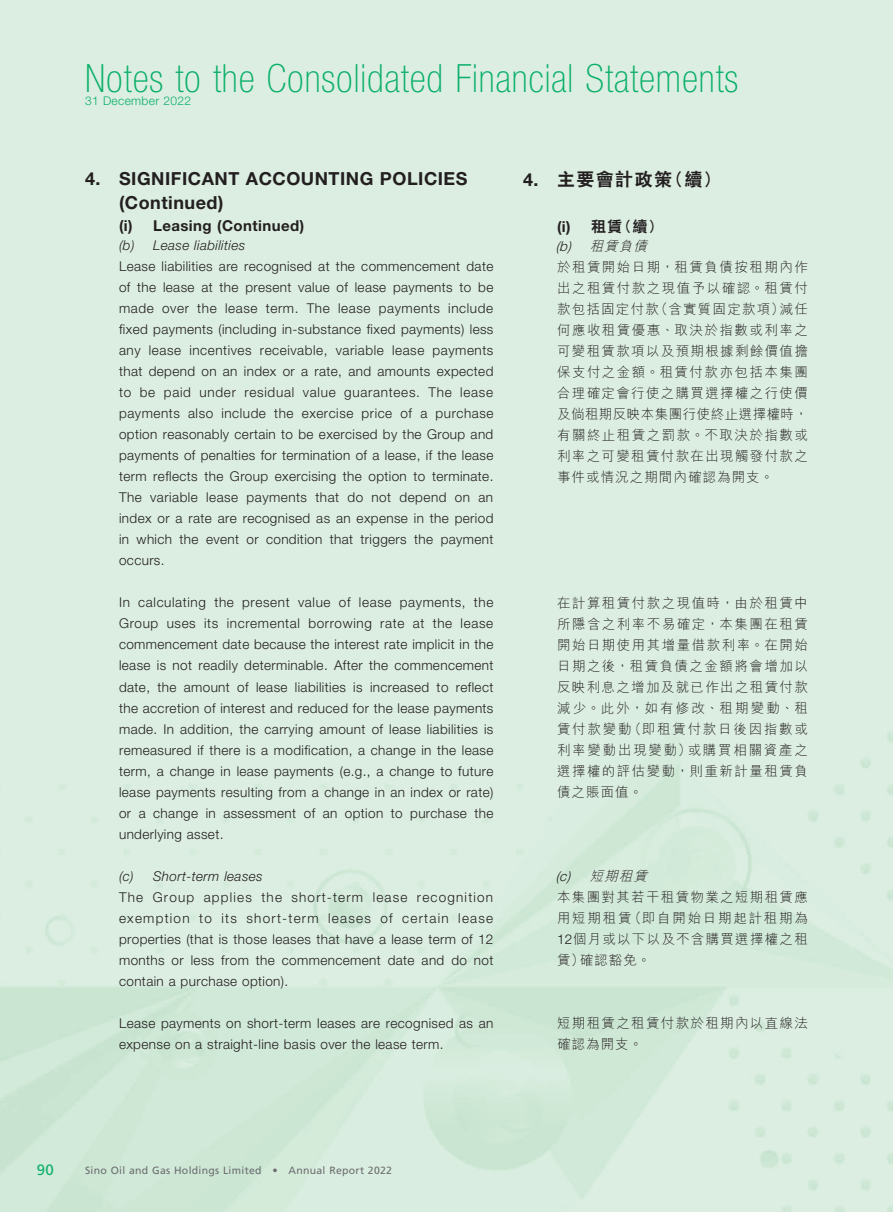
<style>
.page{position:relative;width:893px;height:1212px;background:#fff}
.page>*{position:absolute;margin:0;border:0;box-sizing:border-box;transform-origin:0 0}
.t1{font:100 condensed 39px "Helvetica Neue LT Std";letter-spacing:.025em;color:#0baf6a}
.t2{font:700 18px/24px "Helvetica Neue LT Std";letter-spacing:.03em;color:#231f20}
.t3{font:800 18px "C Hei 2 HK";letter-spacing:.08em;color:#231f20}
.t4{font:700 15px "Helvetica Neue LT Std";letter-spacing:.03em;color:#231f20}
.t5{font:800 15px "C Hei 2 HK";color:#231f20}
.t6{font:15px "Frutiger LT Std";color:#0baf6a}
.t7{font:300 13.5px/21px "Helvetica Neue LT Std";letter-spacing:.03em;color:#231f20;text-align:justify}
.t8{font:300 13.5px/21px "M Hei HK";letter-spacing:.1em;color:#231f20}
.t9{font:italic 300 13.5px "Helvetica Neue LT Std";letter-spacing:.03em;color:#231f20}
.t10{font:300 12px "Helvetica Neue LT Std";letter-spacing:.03em;color:#0baf6a}
.t11{font:10.5px "Frutiger LT Std";letter-spacing:.03em;color:#6c6d70}
.s1{font-family:"Helvetica Neue LT Std";font-weight:700}
.s2{font-family:"Helvetica Neue LT Std";font-style:italic}
.s3{font-style:italic}
.s4{font-family:"Helvetica Neue LT Std"}
</style>
<div class="page">
<h1 class="t1" style="left:85px;top:56px;width:655px">Notes to the Consolidated Financial Statements</h1>
<p class="t10" style="left:85px;top:93px;width:108px">31 December 2022</p>
<h2 class="t2" style="left:119px;top:166px;width:350px;text-indent:-34px">4. SIGNIFICANT ACCOUNTING POLICIES (Continued)</h2>
<p class="t4" style="left:119px;top:216px;width:187px">(i) Leasing (Continued)</p>
<p class="t9" style="left:119px;top:237px;width:128px">(b) Lease liabilities</p>
<p class="t7" style="left:119px;top:256px;width:376px">Lease liabilities are recognised at the commencement date of the lease at the present value of lease payments to be made over the lease term. The lease payments include fixed payments (including in-substance fixed payments) less any lease incentives receivable, variable lease payments that depend on an index or a rate, and amounts expected to be paid under residual value guarantees. The lease payments also include the exercise price of a purchase option reasonably certain to be exercised by the Group and payments of penalties for termination of a lease, if the lease term reflects the Group exercising the option to terminate.<br>The variable lease payments that do not depend on an index or a rate are recognised as an expense in the period in which the event or condition that triggers the payment occurs.</p>
<p class="t7" style="left:119px;top:592px;width:376px">In calculating the present value of lease payments, the Group uses its incremental borrowing rate at the lease commencement date because the interest rate implicit in the lease is not readily determinable. After the commencement date, the amount of lease liabilities is increased to reflect the accretion of interest and reduced for the lease payments made. In addition, the carrying amount of lease liabilities is remeasured if there is a modification, a change in the lease term, a change in lease payments (e.g., a change to future lease payments resulting from a change in an index or rate) or a change in assessment of an option to purchase the underlying asset.</p>
<p class="t9" style="left:119px;top:868px;width:145px">(c) Short-term leases</p>
<p class="t7" style="left:119px;top:886px;width:376px">The Group applies the short-term lease recognition exemption to its short-term leases of certain lease properties (that is those leases that have a lease term of 12 months or less from the commencement date and do not contain a purchase option).</p>
<p class="t7" style="left:119px;top:1012px;width:376px">Lease payments on short-term leases are recognised as an expense on a straight-line basis over the lease term.</p>
<h2 class="t3" style="left:523px;top:167px;width:199px"><span class="s1">4.</span> 主要會計政策（續）</h2>
<p class="t5" style="left:557px;top:216px;width:107px"><span class="s1">(i)</span> 租賃（續）</p>
<p class="t8" style="left:556px;top:235px;width:254px"><span class="s2">(b)</span> <span class="s3">租賃負債<br></span>於租賃開始日期，租賃負債按租期內作出之租賃付款之現值予以確認。租賃付款包括固定付款（含實質固定款項）減任何應收租賃優惠、取決於指數或利率之可變租賃款項以及預期根據剩餘價值擔保支付之金額。租賃付款亦包括本集團合理確定會行使之購買選擇權之行使價及倘租期反映本集團行使終止選擇權時，有關終止租賃之罰款。不取決於指數或利率之可變租賃付款在出現觸發付款之事件或情況之期間內確認為開支。</p>
<p class="t8" style="left:557px;top:592px;width:252px;text-align:justify">在計算租賃付款之現值時，由於租賃中所隱含之利率不易確定，本集團在租賃開始日期使用其增量借款利率。在開始日期之後，租賃負債之金額將會增加以反映利息之增加及就已作出之租賃付款減少。此外，如有修改、租期變動、租賃付款變動（即租賃付款日後因指數或利率變動出現變動）或購買相關資產之選擇權的評估變動，則重新計量租賃負債之賬面值。</p>
<p class="t8" style="left:556px;top:865px;width:254px"><span class="s2">(c)</span> <span class="s3">短期租賃<br></span>本集團對其若干租賃物業之短期租賃應用短期租賃（即自開始日期起計租期為<br><span class="s4">12</span>個月或以下以及不含購買選擇權之租賃）確認豁免。</p>
<p class="t8" style="left:557px;top:1012px;width:252px">短期租賃之租賃付款於租期內以直線法確認為開支。</p>
<p class="t6" style="left:37px;top:1161px;width:19px">90</p>
<p class="t11" style="left:85px;top:1164px;width:309px">Sino Oil and Gas Holdings Limited • Annual Report 2022</p>
</div>
